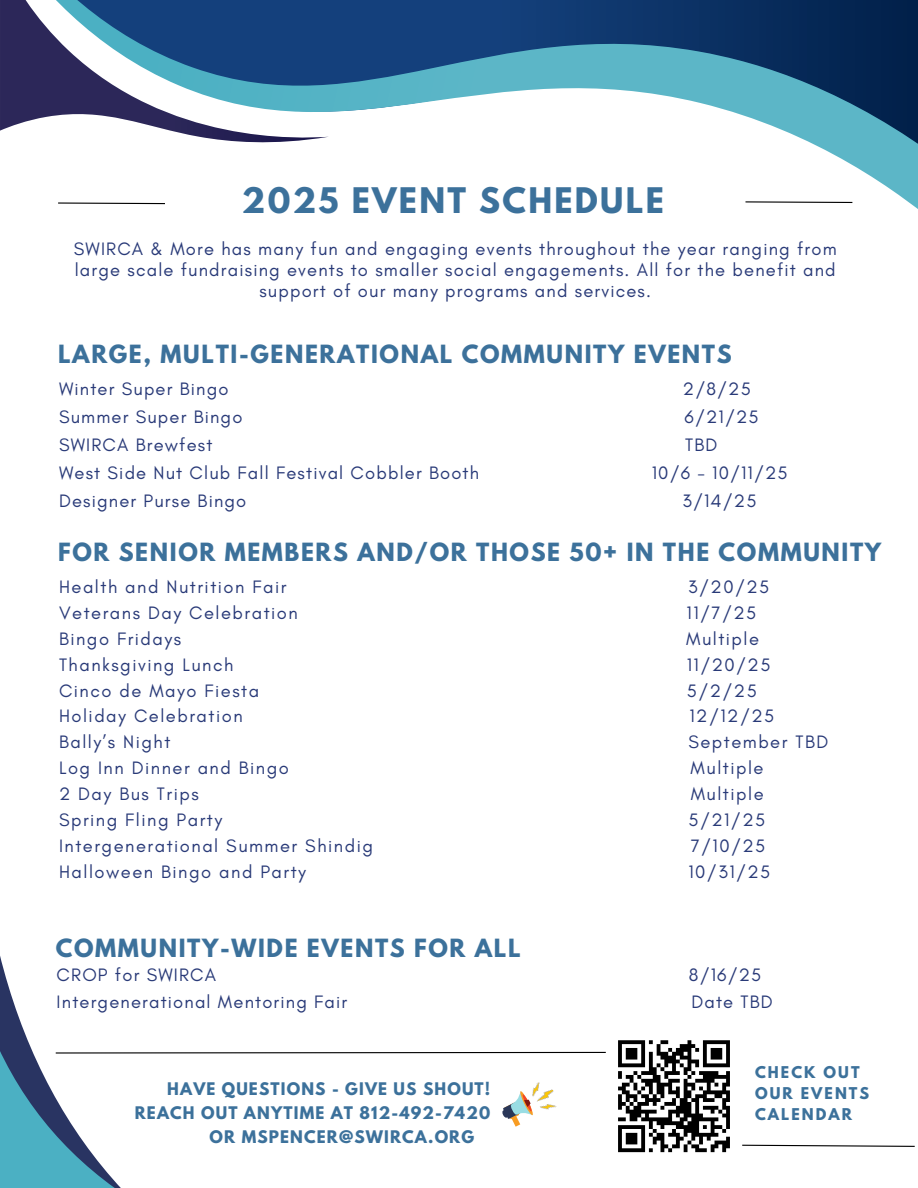
<style>
.page{position:relative;width:918px;height:1188px;background:#fff}
.page>*{position:absolute;margin:0;border:0;box-sizing:border-box;transform-origin:0 0}
.t1{font:700 31.2px "League Spartan";letter-spacing:.075em;color:#3c719b}
.t2{font:700 22.2px "League Spartan";letter-spacing:.075em;color:#3c719b}
.t3{font:18.3px/21.3px "Glacial Indifference";letter-spacing:.065em;color:#293a78;text-align:center}
.t4{font:700 15.45px "League Spartan";letter-spacing:.075em;color:#3c719b}
.t5{font:700 14.4px/21.3px "League Spartan";letter-spacing:.145em;color:#3c719b}
</style>
<div class="page">
<svg style="left:0;top:0;width:918px;height:209px"></svg>
<svg style="left:57px;top:202px;width:109px;height:3px"></svg>
<svg style="left:744px;top:201px;width:110px;height:3px"></svg>
<svg style="left:742px;top:1144px;width:173px;height:3px"></svg>
<svg style="left:348px;top:1051px;width:258px;height:3px"></svg>
<svg style="left:0;top:956px;width:15px;height:49px"></svg>
<svg style="left:0;top:1005px;width:348px;height:142px"></svg>
<svg style="left:0;top:1147px;width:121px;height:41px;background:#61adc0"></svg>
<svg style="left:502px;top:1091px;width:31px;height:36px"></svg>
<img style="left:528px;top:1082px;width:29px;height:33px">
<svg style="left:618px;top:1040px;width:112px;height:113px"></svg>
<p class="t1" style="left:242px;top:185px;width:423px">2025 EVENT SCHEDULE</p>
<p class="t3" style="left:74px;top:238px;width:764px">SWIRCA &amp; More has many fun and engaging events throughout the year ranging from large scale fundraising events to smaller social engagements. All for the benefit and support of our many programs and services.</p>
<h3 class="t2" style="left:58px;top:343px;width:675px">LARGE, MULTI-GENERATIONAL COMMUNITY EVENTS</h3>
<h2 class="t3" style="left:59px;top:378px;width:171px">Winter Super Bingo</h2>
<h2 class="t3" style="left:683px;top:378px;width:69px">2/8/25</h2>
<h2 class="t3" style="left:59px;top:406px;width:185px">Summer Super Bingo</h2>
<h2 class="t3" style="left:685px;top:406px;width:76px">6/21/25</h2>
<h2 class="t3" style="left:59px;top:434px;width:155px">SWIRCA Brewfest</h2>
<h2 class="t3" style="left:685px;top:434px;width:34px">TBD</h2>
<h2 class="t3" style="left:59px;top:462px;width:422px">West Side Nut Club Fall Festival Cobbler Booth</h2>
<h2 class="t3" style="left:652px;top:462px;width:137px">10/6 - 10/11/25</h2>
<h3 class="t3" style="left:59px;top:490px;width:189px">Designer Purse Bingo</h3>
<h3 class="t3" style="left:682px;top:490px;width:76px">3/14/25</h3>
<p class="t2" style="left:58px;top:541px;width:825px">FOR SENIOR MEMBERS AND/OR THOSE 50+ IN THE COMMUNITY</p>
<h2 class="t3" style="left:59px;top:576px;width:229px">Health and Nutrition Fair</h2>
<h2 class="t3" style="left:688px;top:576px;width:83px">3/20/25</h2>
<h2 class="t3" style="left:59px;top:602px;width:240px">Veterans Day Celebration</h2>
<h2 class="t3" style="left:687px;top:602px;width:71px">11/7/25</h2>
<h2 class="t3" style="left:59px;top:628px;width:124px">Bingo Fridays</h2>
<h2 class="t3" style="left:686px;top:628px;width:74px">Multiple</h2>
<h2 class="t3" style="left:59px;top:654px;width:176px">Thanksgiving Lunch</h2>
<h2 class="t3" style="left:687px;top:654px;width:85px">11/20/25</h2>
<h2 class="t3" style="left:59px;top:680px;width:202px">Cinco de Mayo Fiesta</h2>
<h2 class="t3" style="left:687px;top:680px;width:71px">5/2/25</h2>
<h2 class="t3" style="left:59px;top:705px;width:185px">Holiday Celebration</h2>
<h2 class="t3" style="left:690px;top:705px;width:86px">12/12/25</h2>
<h2 class="t3" style="left:59px;top:731px;width:113px">Bally’s Night</h2>
<h2 class="t3" style="left:688px;top:731px;width:141px">September TBD</h2>
<h2 class="t3" style="left:59px;top:757px;width:231px">Log Inn Dinner and Bingo</h2>
<h2 class="t3" style="left:691px;top:757px;width:74px">Multiple</h2>
<h2 class="t3" style="left:59px;top:783px;width:141px">2 Day Bus Trips</h2>
<h2 class="t3" style="left:691px;top:783px;width:74px">Multiple</h2>
<h2 class="t3" style="left:59px;top:809px;width:165px">Spring Fling Party</h2>
<h2 class="t3" style="left:688px;top:809px;width:78px">5/21/25</h2>
<h2 class="t3" style="left:59px;top:835px;width:315px">Intergenerational Summer Shindig</h2>
<h2 class="t3" style="left:691px;top:835px;width:76px">7/10/25</h2>
<h3 class="t3" style="left:59px;top:861px;width:249px">Halloween Bingo and Party</h3>
<h3 class="t3" style="left:688px;top:861px;width:83px">10/31/25</h3>
<p class="t2" style="left:56px;top:937px;width:466px">COMMUNITY-WIDE EVENTS FOR ALL</p>
<p class="t3" style="left:57px;top:964px;width:161px">CROP for SWIRCA</p>
<p class="t3" style="left:689px;top:964px;width:74px">8/16/25</p>
<h2 class="t3" style="left:57px;top:991px;width:292px">Intergenerational Mentoring Fair</h2>
<h2 class="t3" style="left:691px;top:991px;width:83px">Date TBD</h2>
<p class="t4" style="left:167px;top:1082px;width:324px">HAVE QUESTIONS - GIVE US SHOUT!</p>
<p class="t4" style="left:135px;top:1105px;width:357px">REACH OUT ANYTIME AT 812-492-7420</p>
<p class="t4" style="left:210px;top:1129px;width:266px">OR MSPENCER@SWIRCA.ORG</p>
<h1 class="t5" style="left:755px;top:1063px;width:116px">CHECK OUT<br>OUR EVENTS<br>CALENDAR</h1>
</div>
